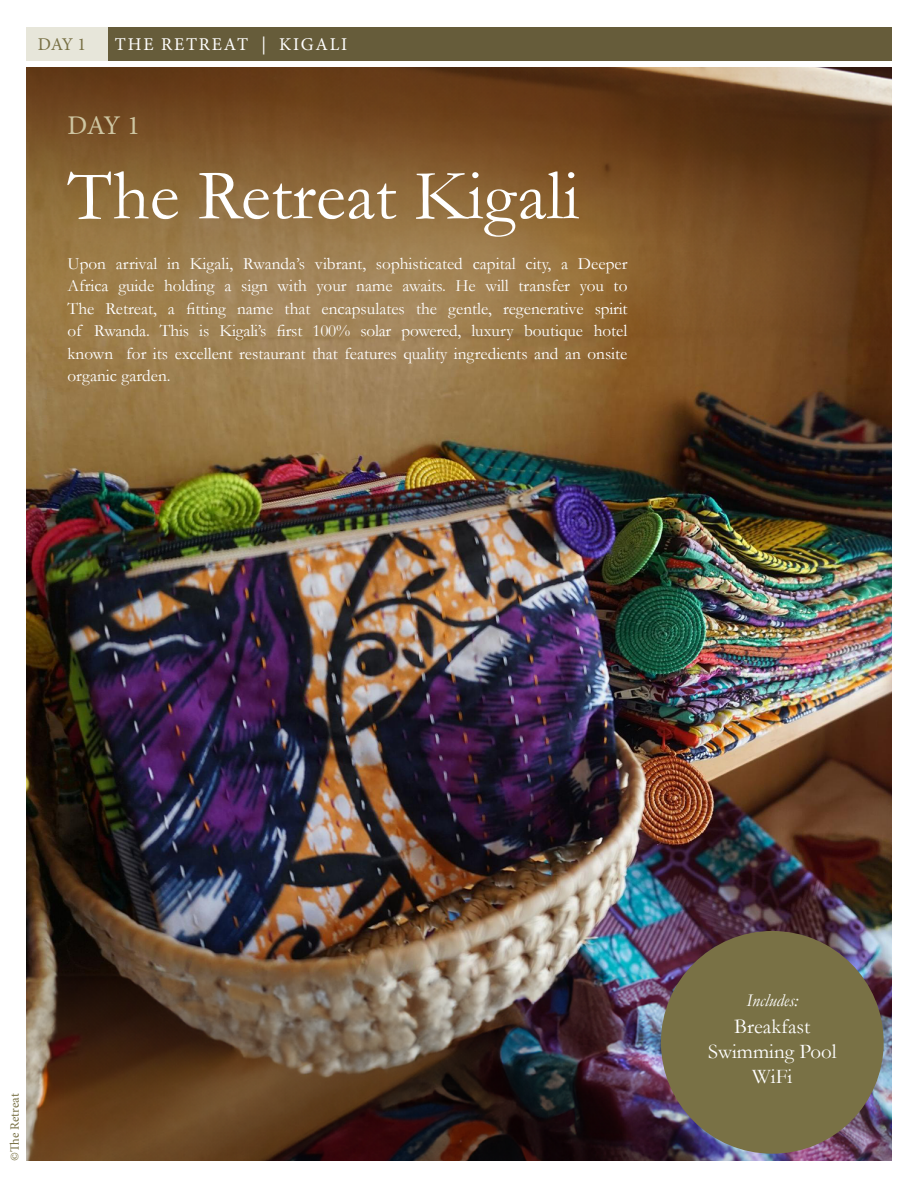
<style>
.page{position:relative;width:918px;height:1188px;background:#fff}
.page>*{position:absolute;margin:0;border:0;box-sizing:border-box;transform-origin:0 0}
.t1{font:72px "Garamond";color:#fff}
.t2{font:27px "Minion Pro";color:#cec6a2}
.t3{font:21px/24.8px "Garamond";color:#fff;text-align:center}
.t4{font:18px "Minion Pro";letter-spacing:.1em;color:#fff}
.t5{font:italic 18px "Garamond";color:#fff}
.t6{font:18px "Minion Pro";color:#797145}
.t7{font:17.25px/22.5px "Garamond";color:#fff;text-align:justify}
.t8{font:12.75px "Minion Pro";letter-spacing:-.005em;color:#797145}
</style>
<div class="page">
<img style="left:26px;top:68px;width:866px;height:1093px">
<div style="left:27px;top:27px;width:865px;height:34px;background:#665c3a"></div>
<div style="left:26px;top:27px;width:82px;height:34px;background:#e7e6da"></div>
<div style="left:661px;top:931px;width:223px;height:223px;background:#797145;border-radius:50%"></div>
<p class="t6" style="left:38px;top:33px;width:50px">DAY 1</p>
<p class="t4" style="left:115px;top:33px;width:234px">THE RETREAT | KIGALI</p>
<h2 class="t2" style="left:68px;top:108px;width:74px">DAY 1</h2>
<h1 class="t1" style="left:68px;top:147px;width:514px">The Retreat Kigali</h1>
<p class="t7" style="left:68px;top:252px;width:561px">Upon arrival in Kigali, Rwanda’s vibrant, sophisticated capital city, a Deeper Africa guide holding a sign with your name awaits. He will transfer you to The Retreat, a fitting name that encapsulates the gentle, regenerative spirit of Rwanda. This is Kigali’s first 100% solar powered, luxury boutique hotel known for its excellent restaurant that features quality ingredients and an onsite organic garden.</p>
<p class="t8" style="left:6px;top:1161px;width:69px;rotate:-90deg">©The Retreat</p>
<p class="t5" style="left:746px;top:988px;width:53px">Includes:</p>
<p class="t3" style="left:708px;top:1014px;width:130px">Breakfast<br>Swimming Pool<br>WiFi</p>
</div>
